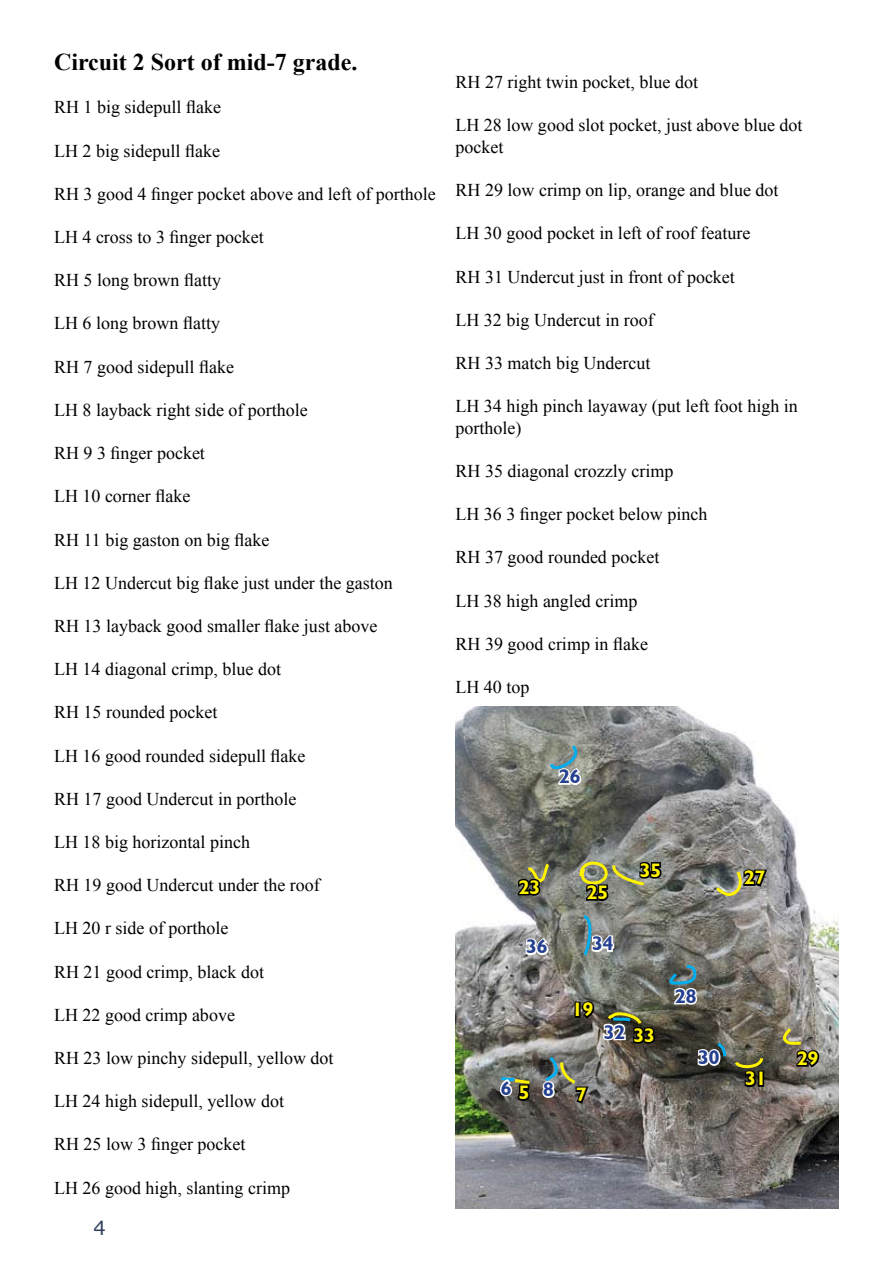
<style>
.page{position:relative;width:893px;height:1263px;background:#fff}
.page>*{position:absolute;margin:0;border:0;box-sizing:border-box;transform-origin:0 0}
.t1{font:700 24px "Times New Roman";color:#000}
.t2{font:700 19.5px "Humanist 521 BT";color:#25408f}
.t3{font:700 19.5px "Humanist 521 BT";color:#fff200}
.t4{font:19.5px "Verdana";color:#314160}
.t5{font:18px/21.6px "Times New Roman";color:#000}
.s1{color:#fff200}
</style>
<div class="page">
<img style="left:455px;top:707px;width:384px;height:502px">
<svg style="left:498px;top:1074px;width:34px;height:29px"></svg>
<svg style="left:540px;top:1054px;width:51px;height:51px;background:#6f726b"></svg>
<div style="left:574px;top:1001px;width:6px;height:17px;border:3px solid #000"></div>
<svg style="left:580px;top:999px;width:16px;height:21px"></svg>
<svg style="left:548px;top:742px;width:37px;height:45px"></svg>
<svg style="left:516px;top:860px;width:36px;height:37px"></svg>
<svg style="left:781px;top:1025px;width:40px;height:44px;background:#75705e"></svg>
<svg style="left:666px;top:964px;width:33px;height:43px"></svg>
<svg style="left:524px;top:936px;width:27px;height:21px"></svg>
<svg style="left:713px;top:867px;width:56px;height:29px;background:#747462"></svg>
<svg style="left:576px;top:857px;width:88px;height:46px;background:#7a7c63"></svg>
<svg style="left:580px;top:913px;width:36px;height:46px"></svg>
<svg style="left:696px;top:1040px;width:69px;height:49px;background:#606053"></svg>
<div style="left:758px;top:1070px;width:6px;height:17px;border:3px solid #000"></div>
<svg style="left:602px;top:1010px;width:55px;height:36px;background:#686a56"></svg>
<h1 class="t1" style="left:54px;top:46px;width:305px">Circuit 2 Sort of mid-7 grade.</h1>
<p class="t5" style="left:54px;top:96px;width:169px">RH 1 big sidepull flake</p>
<p class="t5" style="left:54px;top:140px;width:167px">LH 2 big sidepull flake</p>
<p class="t5" style="left:54px;top:183px;width:383px">RH 3 good 4 finger pocket above and left of porthole</p>
<p class="t5" style="left:54px;top:226px;width:211px">LH 4 cross to 3 finger pocket</p>
<p class="t5" style="left:54px;top:269px;width:169px">RH 5 long brown flatty</p>
<p class="t5" style="left:54px;top:312px;width:167px">LH 6 long brown flatty</p>
<p class="t5" style="left:54px;top:356px;width:181px">RH 7 good sidepull flake</p>
<p class="t5" style="left:54px;top:399px;width:255px">LH 8 layback right side of porthole</p>
<p class="t5" style="left:54px;top:442px;width:152px">RH 9 3 finger pocket</p>
<p class="t5" style="left:54px;top:485px;width:138px">LH 10 corner flake</p>
<p class="t5" style="left:54px;top:528px;width:217px">RH 11 big gaston on big flake</p>
<p class="t5" style="left:54px;top:572px;width:340px">LH 12 Undercut big flake just under the gaston</p>
<p class="t5" style="left:54px;top:615px;width:325px">RH 13 layback good smaller flake just above</p>
<p class="t5" style="left:54px;top:658px;width:228px">LH 14 diagonal crimp, blue dot</p>
<p class="t5" style="left:54px;top:701px;width:165px">RH 15 rounded pocket</p>
<p class="t5" style="left:54px;top:744px;width:253px">LH 16 good rounded sidepull flake</p>
<p class="t5" style="left:54px;top:788px;width:244px">RH 17 good Undercut in porthole</p>
<p class="t5" style="left:54px;top:831px;width:197px">LH 18 big horizontal pinch</p>
<p class="t5" style="left:54px;top:874px;width:267px">RH 19 good Undercut under the roof</p>
<p class="t5" style="left:54px;top:917px;width:176px">LH 20 r side of porthole</p>
<p class="t5" style="left:54px;top:960px;width:211px">RH 21 good crimp, black dot</p>
<p class="t5" style="left:54px;top:1004px;width:182px">LH 22 good crimp above</p>
<p class="t5" style="left:54px;top:1047px;width:281px">RH 23 low pinchy sidepull, yellow dot</p>
<p class="t5" style="left:54px;top:1090px;width:232px">LH 24 high sidepull, yellow dot</p>
<p class="t5" style="left:54px;top:1133px;width:193px">RH 25 low 3 finger pocket</p>
<p class="t5" style="left:54px;top:1176px;width:237px">LH 26 good high, slanting crimp</p>
<p class="t4" style="left:94px;top:1214px;width:14px">4</p>
<p class="t5" style="left:455px;top:71px;width:244px">RH 27 right twin pocket, blue dot</p>
<p class="t5" style="left:455px;top:114px;width:348px">LH 28 low good slot pocket, just above blue dot pocket</p>
<p class="t5" style="left:455px;top:179px;width:324px">RH 29 low crimp on lip, orange and blue dot</p>
<p class="t5" style="left:455px;top:222px;width:296px">LH 30 good pocket in left of roof feature</p>
<p class="t5" style="left:455px;top:265px;width:281px">RH 31 Undercut just in front of pocket</p>
<p class="t5" style="left:455px;top:309px;width:200px">LH 32 big Undercut in roof</p>
<p class="t5" style="left:455px;top:352px;width:196px">RH 33 match big Undercut</p>
<p class="t5" style="left:455px;top:395px;width:344px">LH 34 high pinch layaway (put left foot high in porthole)</p>
<p class="t5" style="left:455px;top:460px;width:219px">RH 35 diagonal crozzly crimp</p>
<p class="t5" style="left:455px;top:503px;width:253px">LH 36 3 finger pocket below pinch</p>
<p class="t5" style="left:455px;top:546px;width:205px">RH 37 good rounded pocket</p>
<p class="t5" style="left:455px;top:589px;width:183px">LH 38 high angled crimp</p>
<p class="t5" style="left:455px;top:633px;width:194px">RH 39 good crimp in flake</p>
<p class="t5" style="left:455px;top:676px;width:75px">LH 40 top</p>
<p class="t2" style="left:559px;top:764px;width:23px">26</p>
<p class="t3" style="left:519px;top:875px;width:23px">23</p>
<p class="t2" style="left:526px;top:935px;width:23px">36</p>
<p class="t3" style="left:587px;top:880px;width:23px">25</p>
<p class="t2" style="left:592px;top:931px;width:23px">34</p>
<p class="t3" style="left:640px;top:858px;width:23px">35</p>
<p class="t3" style="left:572px;top:998px;width:23px">19</p>
<p class="t2" style="left:604px;top:1020px;width:23px">32</p>
<p class="t3" style="left:634px;top:1023px;width:23px">33</p>
<p class="t2" style="left:501px;top:1076px;width:88px">6<span class="s1">5</span>8 <span class="s1">7</span></p>
<p class="t2" style="left:675px;top:984px;width:23px">28</p>
<p class="t3" style="left:744px;top:866px;width:23px">27</p>
<p class="t2" style="left:698px;top:1045px;width:23px">30</p>
<p class="t3" style="left:797px;top:1046px;width:23px">29</p>
<p class="t3" style="left:745px;top:1066px;width:23px">31</p>
</div>
